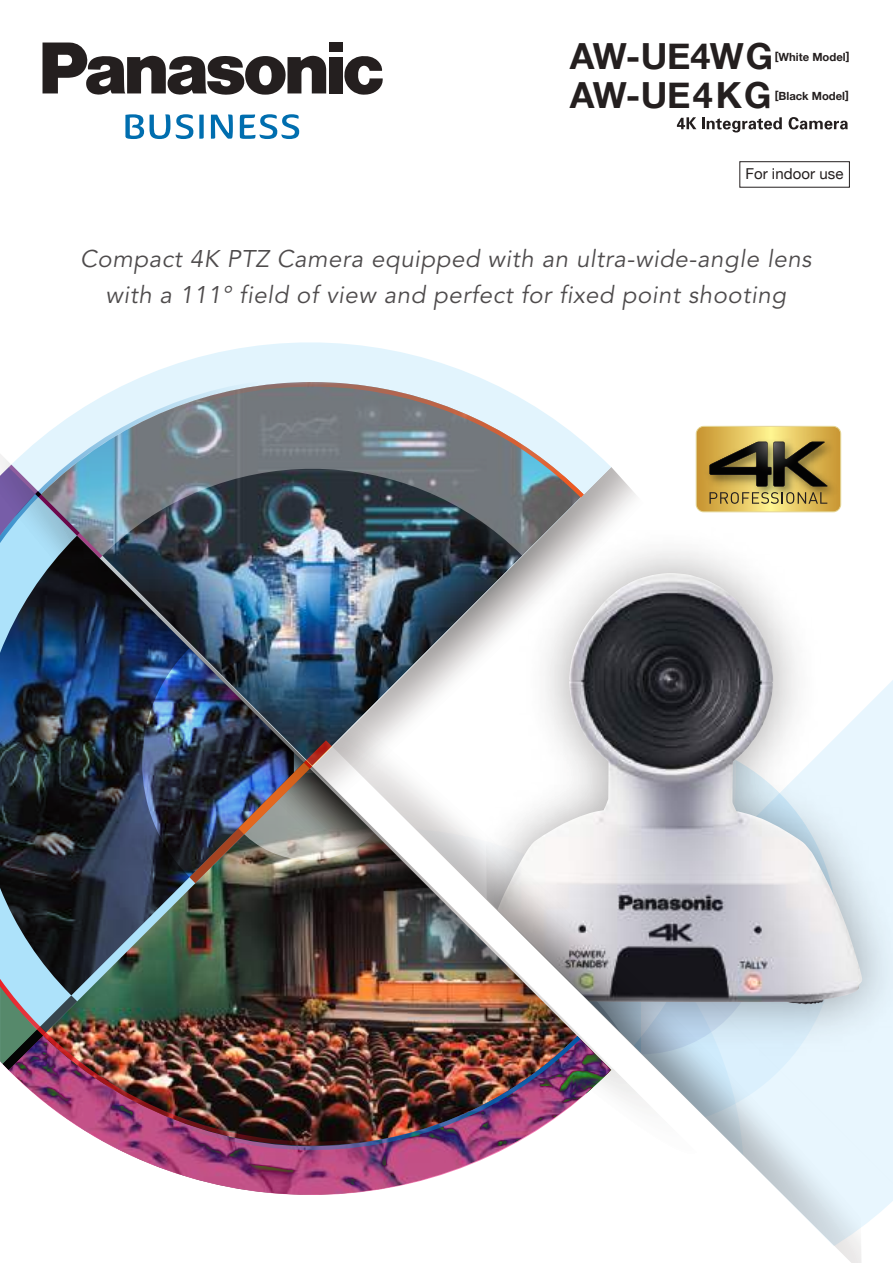
<style>
.page{position:relative;width:893px;height:1263px;background:#fff}
.page>*{position:absolute;margin:0;border:0;box-sizing:border-box;transform-origin:0 0}
.t1{font:700 36px "Helvetica Neue";color:#241f1f}
.t2{font:italic 24px/36px "Avenir";letter-spacing:.025em;color:#4e4b4c;text-align:center}
.t3{font:15px "Helvetica Neue";letter-spacing:.005em;color:#241f1f}
.t4{font:700 11.25px "Helvetica Neue";color:#241f1f}
</style>
<div class="page">
<svg style="left:862px;top:1068px;width:31px;height:159px;background:#e9f6fe"></svg>
<svg style="left:133px;top:342px;width:337px;height:39px;fill:#e2f4fd"></svg>
<svg style="left:841px;top:711px;width:21px;height:552px;background:#e4eff5"></svg>
<div style="left:161px;top:374px;width:326px;height:7px;background:#e2f4fd"></div>
<img style="left:0;top:381px;width:841px;height:871px">
<svg style="left:344px;top:56px;width:39px;height:39px"></svg>
<div style="left:329px;top:43px;width:14px;height:9px;background:#241f1f"></div>
<div style="left:329px;top:57px;width:14px;height:36px;background:#241f1f"></div>
<svg style="left:43px;top:43px;width:283px;height:52px"></svg>
<svg style="left:125px;top:114px;width:19px;height:25px"></svg>
<svg style="left:150px;top:114px;width:20px;height:25px"></svg>
<svg style="left:176px;top:114px;width:17px;height:25px"></svg>
<svg style="left:199px;top:115px;width:5px;height:24px"></svg>
<svg style="left:211px;top:115px;width:22px;height:24px"></svg>
<svg style="left:240px;top:114px;width:59px;height:25px"></svg>
<svg style="left:677px;top:117px;width:19px;height:12px"></svg>
<svg style="left:702px;top:117px;width:80px;height:15px"></svg>
<svg style="left:789px;top:117px;width:59px;height:12px"></svg>
<div style="left:740px;top:161px;width:110px;height:26px;border:1px solid #241f1f"></div>
<h1 class="t1" style="left:570px;top:28px;width:205px">AW-UE4WG</h1>
<p class="t4" style="left:775px;top:48px;width:76px">[White Model]</p>
<h1 class="t1" style="left:570px;top:67px;width:203px">AW-UE4KG</h1>
<p class="t4" style="left:775px;top:87px;width:76px">[Black Model]</p>
<p class="t3" style="left:746px;top:163px;width:99px">For indoor use</p>
<p class="t2" style="left:80px;top:242px;width:733px">Compact 4K PTZ Camera equipped with an ultra-wide-angle lens with a 111° field of view and perfect for fixed point shooting</p>
</div>
